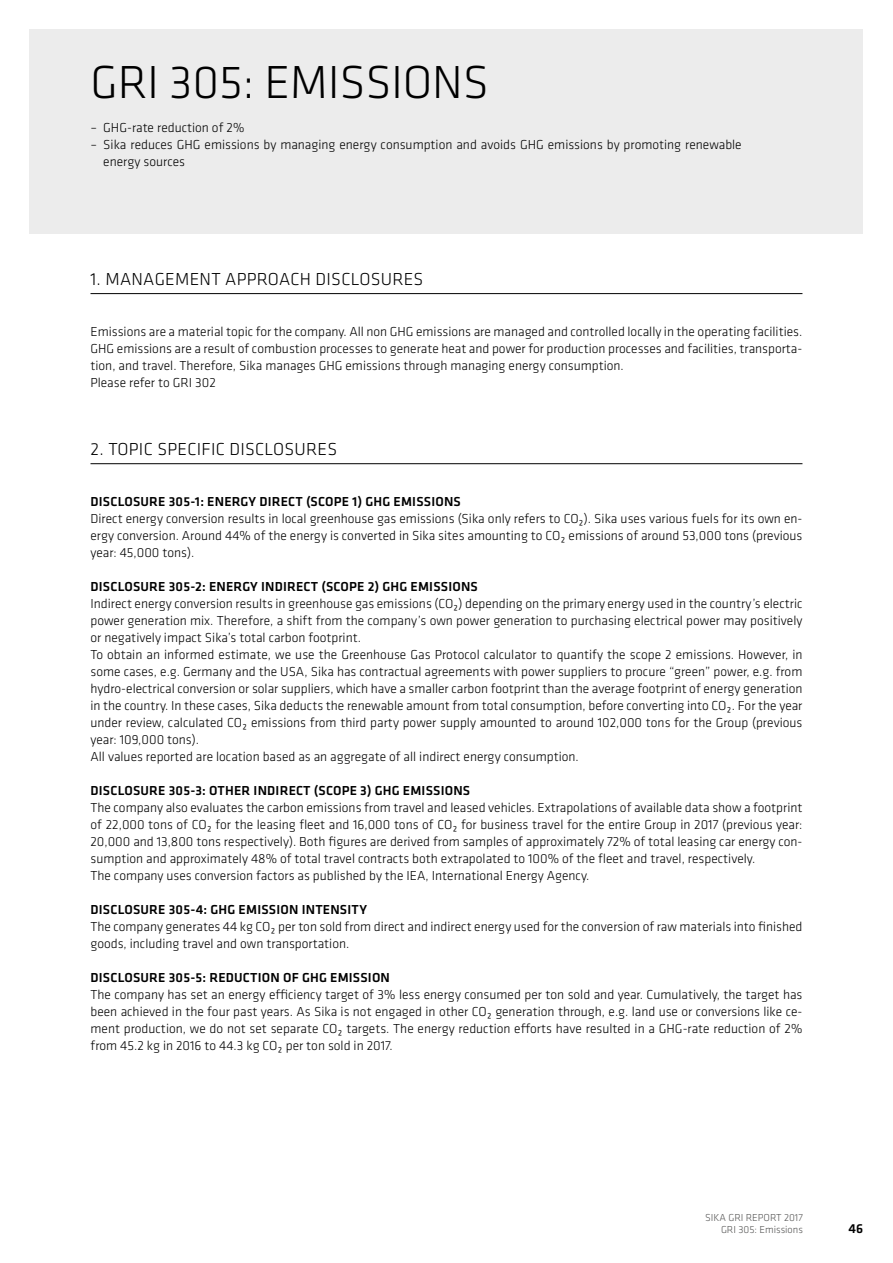
<style>
.page{position:relative;width:893px;height:1263px;background:#fff}
.page>*{position:absolute;margin:0;border:0;box-sizing:border-box;transform-origin:0 0}
.t1{font:300 48px "Klavika";letter-spacing:-.005em;color:#000}
.t2{font:300 18px "Klavika";letter-spacing:.015em;color:#000}
.t3{font:300 13.5px/17px "Klavika";color:#000}
.t4{font:500 13.5px "Klavika";letter-spacing:.015em;color:#000}
.t5{font:300 10.5px/12.6px "Klavika";color:#565655;text-align:right}
</style>
<div class="page">
<hr style="left:91px;top:293px;width:711px;height:1px;background:#000">
<hr style="left:91px;top:463px;width:711px;height:1px;background:#000">
<div style="left:30px;top:30px;width:833px;height:204px;background:#ececec"></div>
<h1 class="t1" style="left:91px;top:53px;width:400px">GRI 305: EMISSIONS</h1>
<p class="t3" style="left:91px;top:119px;width:155px">– GHG-rate reduction of 2%</p>
<p class="t3" style="left:103px;top:136px;width:640px;text-indent:-13px">– Sika reduces GHG emissions by managing energy consumption and avoids GHG emissions by promoting renewable energy sources</p>
<h2 class="t2" style="left:91px;top:268px;width:334px">1. MANAGEMENT APPROACH DISCLOSURES</h2>
<p class="t3" style="left:91px;top:323px;width:713px">Emissions are a material topic for the company. All non GHG emissions are managed and controlled locally in the operating facilities.<br>GHG emissions are a result of combustion processes to generate heat and power for production processes and facilities, transporta&shy;tion, and travel. Therefore, Sika manages GHG emissions through managing energy consumption.<br>Please refer to GRI 302</p>
<h2 class="t2" style="left:91px;top:438px;width:248px">2. TOPIC SPECIFIC DISCLOSURES</h2>
<p class="t4" style="left:91px;top:492px;width:372px">DISCLOSURE 305-1: ENERGY DIRECT (SCOPE 1) GHG EMISSIONS</p>
<p class="t3" style="left:91px;top:510px;width:713px">Direct energy conversion results in local greenhouse gas emissions (Sika only refers to CO ). Sika uses various fuels for its own en-</p>
<p class="t3" style="left:579px;top:517px;width:7px">²</p>
<p class="t3" style="left:91px;top:527px;width:471px">ergy conversion. Around 44% of the energy is converted in Sika sites amounting to CO</p>
<p class="t3" style="left:560px;top:534px;width:7px">²</p>
<p class="t3" style="left:569px;top:527px;width:235px">emissions of around 53,000 tons (previous</p>
<p class="t3" style="left:91px;top:544px;width:105px">year: 45,000 tons).</p>
<p class="t4" style="left:91px;top:577px;width:389px">DISCLOSURE 305-2: ENERGY INDIRECT (SCOPE 2) GHG EMISSIONS</p>
<p class="t3" style="left:91px;top:595px;width:713px">Indirect energy conversion results in greenhouse gas emissions (CO ) depending on the primary energy used in the country’s electric</p>
<p class="t3" style="left:91px;top:606px;width:713px;line-height:9.4px;text-indent:363px">²<br>power generation mix. Therefore, a shift from the company’s own power generation to purchasing electrical power may positively</p>
<p class="t3" style="left:91px;top:629px;width:713px">or negatively impact Sika’s total carbon footprint.<br>To obtain an informed estimate, we use the Greenhouse Gas Protocol calculator to quantify the scope 2 emissions. However, in some cases, e.g. Germany and the USA, Sika has contractual agreements with power suppliers to procure “green” power, e.g. from hydro-electrical conversion or solar suppliers, which have a smaller carbon footprint than the average footprint of energy generation in the country. In these cases, Sika deducts the renewable amount from total consumption, before converting into CO . For the year</p>
<p class="t3" style="left:727px;top:705px;width:7px">²</p>
<p class="t3" style="left:91px;top:714px;width:153px">under review, calculated CO</p>
<p class="t3" style="left:242px;top:722px;width:7px">²</p>
<p class="t3" style="left:251px;top:714px;width:553px">emissions from third party power supply amounted to around 102,000 tons for the Group (previous</p>
<p class="t3" style="left:91px;top:731px;width:490px">year: 109,000 tons).<br>All values reported are location based as an aggregate of all indirect energy consumption.</p>
<p class="t4" style="left:91px;top:782px;width:381px">DISCLOSURE 305-3: OTHER INDIRECT (SCOPE 3) GHG EMISSIONS</p>
<p class="t3" style="left:91px;top:799px;width:713px">The company also evaluates the carbon emissions from travel and leased vehicles. Extrapolations of available data show a footprint of 22,000 tons of CO</p>
<p class="t3" style="left:91px;top:816px;width:713px;text-indent:371px">for business travel for the entire Group in 2017 (previous year:<br>20,000 and 13,800 tons respectively). Both figures are derived from samples of approximately 72% of total leasing car energy con&shy;sumption and approximately 48% of total travel contracts both extrapolated to 100% of the fleet and travel, respectively.<br>The company uses conversion factors as published by the IEA, International Energy Agency.</p>
<p class="t4" style="left:91px;top:901px;width:278px">DISCLOSURE 305-4: GHG EMISSION INTENSITY</p>
<p class="t3" style="left:91px;top:918px;width:182px">The company generates 44 kg CO</p>
<p class="t3" style="left:271px;top:926px;width:7px">²</p>
<p class="t3" style="left:207px;top:824px;width:7px">²</p>
<p class="t3" style="left:216px;top:816px;width:238px">for the leasing fleet and 16,000 tons of CO</p>
<p class="t3" style="left:452px;top:824px;width:7px">²</p>
<p class="t3" style="left:91px;top:918px;width:713px;text-indent:188px">per ton sold from direct and indirect energy used for the conversion of raw materials into finished goods, including travel and own transportation.</p>
<p class="t4" style="left:91px;top:969px;width:301px">DISCLOSURE 305-5: REDUCTION OF GHG EMISSION</p>
<p class="t3" style="left:91px;top:986px;width:713px">The company has set an energy efficiency target of 3% less energy consumed per ton sold and year. Cumulatively, the target has been achieved in the four past years. As Sika is not engaged in other CO</p>
<p class="t3" style="left:487px;top:1011px;width:7px">²</p>
<p class="t3" style="left:495px;top:1003px;width:309px">generation through, e.g. land use or conversions like ce-</p>
<p class="t3" style="left:91px;top:1020px;width:248px">ment production, we do not set separate CO</p>
<p class="t3" style="left:337px;top:1028px;width:7px">²</p>
<p class="t3" style="left:346px;top:1020px;width:457px">targets. The energy reduction efforts have resulted in a GHG-rate reduction of 2%</p>
<p class="t3" style="left:91px;top:1037px;width:189px">from 45.2 kg in 2016 to 44.3 kg CO</p>
<p class="t3" style="left:278px;top:1045px;width:7px">²</p>
<p class="t3" style="left:286px;top:1037px;width:108px">per ton sold in 2017.</p>
<p class="t5" style="left:705px;top:1211px;width:99px">SIKA GRI REPORT 2017<br>GRI 305: Emissions</p>
<p class="t4" style="left:848px;top:1219px;width:16px">46</p>
</div>
